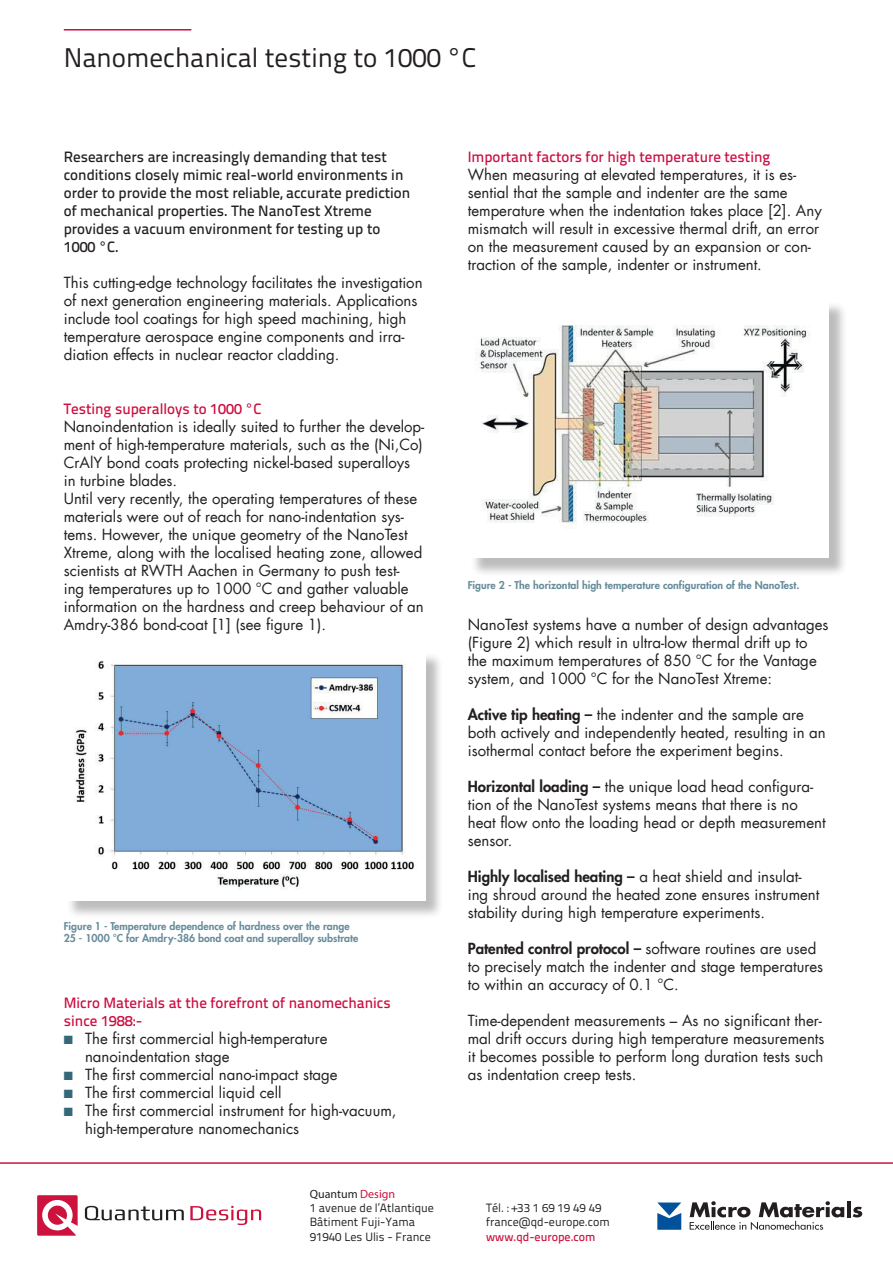
<style>
.page{position:relative;width:893px;height:1263px;background:#fff}
.page>*{position:absolute;margin:0;border:0;box-sizing:border-box;transform-origin:0 0}
.t1{font:27px "Titillium Text 22 L";color:#231f20}
.t2{font:15px/18px "Futura LT";color:#231f20}
.t3{font:500 15px/18px "Titillium Text 22 L";color:#231f20}
.t4{font:500 15px/18px "Titillium Text 22 L";color:#cd0d40}
.t5{font:12px/14.4px "Titillium Text 22 L";color:#231f20}
.t6{font:500 12px "Titillium Text 22 L";color:#cd123d}
.t7{font:12px "Myriad Pro";color:#231f20}
.t8{font:800 10.5px/12.6px "Futura LT";color:#678c9c}
.s1{color:#356879}
.s2{font-weight:800}
.s3{color:#cd123d}
</style>
<div class="page">
<svg style="left:37px;top:1195px;width:41px;height:41px"></svg>
<svg style="left:85px;top:1206px;width:99px;height:14px"></svg>
<svg style="left:190px;top:1206px;width:71px;height:19px"></svg>
<hr style="left:0;top:1162px;width:893px;height:2px;background:#cd123d">
<svg style="left:657px;top:1202px;width:24px;height:28px"></svg>
<hr style="left:847px;top:1201px;width:4px;height:16px;background:#231f20">
<svg style="left:853px;top:1207px;width:9px;height:10px"></svg>
<svg style="left:690px;top:1201px;width:154px;height:29px"></svg>
<hr style="left:64px;top:29px;width:127px;height:2px;background:#cd0d40">
<div style="left:66px;top:652px;width:378px;height:267px;background:#231f20;opacity:.3"></div>
<div style="left:64px;top:650px;width:361px;height:250px;background:#fff"></div>
<img style="left:75px;top:661px;width:340px;height:228px">
<div style="left:470px;top:301px;width:378px;height:276px;background:#231f20;opacity:.3"></div>
<div style="left:468px;top:299px;width:361px;height:259px;background:#fff"></div>
<img style="left:475px;top:325px;width:335px;height:204px">
<h1 class="t1" style="left:64px;top:38px;width:414px">Nanomechanical testing to 1000 °C</h1>
<p class="t3" style="left:64px;top:147px;width:348px">Researchers are increasingly demanding that test conditions closely mimic real-world environments in order to provide the most reliable, accurate prediction of mechanical properties. The NanoTest Xtreme provides a vacuum environment for testing up to 1000 °C.</p>
<p class="t2" style="left:64px;top:274px;width:360px">This cutting-edge technology facilitates the investigation of next generation engineering materials. Applications include tool coatings for high speed machining, high temperature aerospace engine components and irra&shy;diation effects in nuclear reactor cladding.</p>
<p class="t4" style="left:64px;top:399px;width:199px">Testing superalloys to 1000 °C</p>
<p class="t2" style="left:64px;top:418px;width:362px">Nanoindentation is ideally suited to further the develop&shy;ment of high-temperature materials, such as the (Ni,Co)<br>CrAlY bond coats protecting nickel-based superalloys in turbine blades.<br>Until very recently, the operating temperatures of these materials were out of reach for nano-indentation sys&shy;tems. However, the unique geometry of the NanoTest Xtreme, along with the localised heating zone, allowed scientists at RWTH Aachen in Germany to push test-<br>ing temperatures up to 1000 °C and gather valuable information on the hardness and creep behaviour of an Amdry-386 bond-coat [1] (see figure 1).</p>
<p class="t8" style="left:64px;top:919px;width:296px">Figure 1 - Temperature dependence of hardness over the range<br>25 - 1000 °C for Amdry-386 bond coat and superalloy substrate</p>
<p class="t4" style="left:64px;top:993px;width:329px">Micro Materials at the forefront of nanomechanics since 1988:-</p>
<p class="t2" style="left:85px;top:1030px;width:244px;text-indent:-21px"><span class="s1">■</span> The first commercial high-temperature nanoindentation stage</p>
<p class="t2" style="left:64px;top:1066px;width:275px"><span class="s1">■</span> The first commercial nano-impact stage</p>
<p class="t2" style="left:64px;top:1084px;width:219px"><span class="s1">■</span> The first commercial liquid cell</p>
<p class="t2" style="left:85px;top:1102px;width:313px;text-indent:-21px"><span class="s1">■</span> The first commercial instrument for high-vacuum, high-temperature nanomechanics</p>
<p class="t4" style="left:468px;top:147px;width:304px">Important factors for high temperature testing</p>
<p class="t2" style="left:468px;top:166px;width:356px">When measuring at elevated temperatures, it is es&shy;sential that the sample and indenter are the same temperature when the indentation takes place [2]. Any mismatch will result in excessive thermal drift, an error on the measurement caused by an expansion or con&shy;traction of the sample, indenter or instrument.</p>
<p class="t8" style="left:468px;top:578px;width:333px">Figure 2 - The horizontal high temperature configuration of the NanoTest.</p>
<p class="t2" style="left:468px;top:616px;width:362px">NanoTest systems have a number of design advantages (Figure 2) which result in ultra-low thermal drift up to the maximum temperatures of 850 °C for the Vantage system, and 1000 °C for the NanoTest Xtreme:</p>
<p class="t2" style="left:468px;top:706px;width:360px"><span class="s2">Active tip heating –</span> the indenter and the sample are both actively and independently heated, resulting in an isothermal contact before the experiment begins.</p>
<p class="t2" style="left:468px;top:778px;width:359px"><span class="s2">Horizontal loading –</span> the unique load head configura&shy;tion of the NanoTest systems means that there is no heat flow onto the loading head or depth measurement sensor.</p>
<p class="t2" style="left:468px;top:868px;width:353px"><span class="s2">Highly localised heating –</span> a heat shield and insulat&shy;ing shroud around the heated zone ensures instrument stability during high temperature experiments.</p>
<p class="t2" style="left:468px;top:940px;width:357px"><span class="s2">Patented control protocol –</span> software routines are used to precisely match the indenter and stage temperatures to within an accuracy of 0.1 °C.</p>
<p class="t2" style="left:468px;top:1012px;width:358px">Time-dependent measurements – As no significant ther&shy;mal drift occurs during high temperature measurements it becomes possible to perform long duration tests such as indentation creep tests.</p>
<p class="t7" style="left:310px;top:1186px;width:87px">Quantum <span class="s3">Design</span></p>
<p class="t5" style="left:310px;top:1200px;width:126px">1 avenue de l’Atlantique<br>Bâtiment Fuji-Yama<br>91940 Les Ulis - France</p>
<p class="t5" style="left:486px;top:1200px;width:125px">Tél. : +33 1 69 19 49 49 france@qd-europe.com</p>
<p class="t5" style="left:279px;top:1186px;width:124px;line-height:16.8px">Quantum Design GmbH<br>Breitwieserweg 9<br>D-64319 Pfungstadt</p>
<p class="t5" style="left:431px;top:1206px;width:132px">mueller@qd-europe.com</p>
<p class="t6" style="left:486px;top:1227px;width:111px">www.qd-europe.com</p>
</div>
